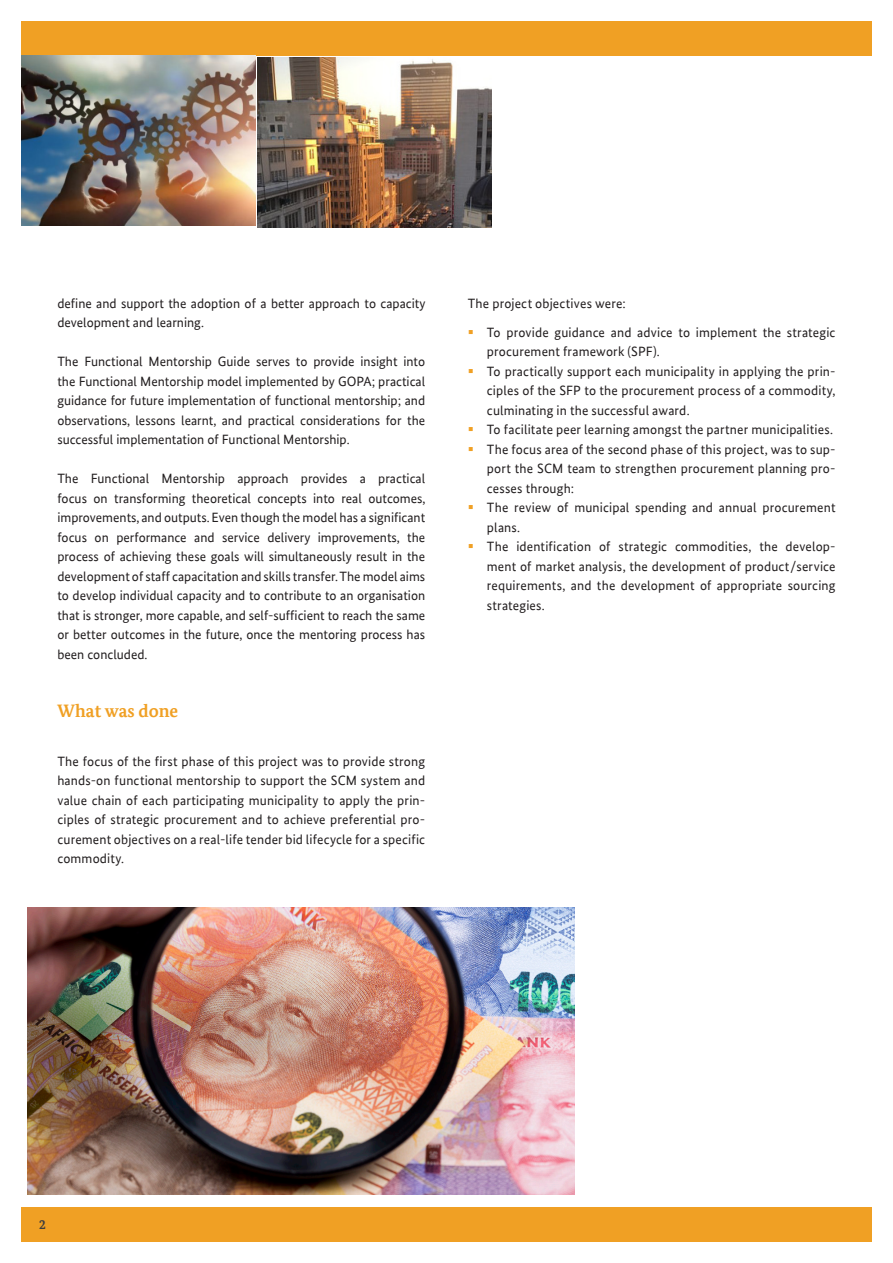
<style>
.page{position:relative;width:893px;height:1263px;background:#fff}
.page>*{position:absolute;margin:0;border:0;box-sizing:border-box;transform-origin:0 0}
.Überschrift1{font:700 18px "Bundes Serif";color:#f0a024}
.Überschrift1-2{font:13.5px/19.5px "Bundes Sans";letter-spacing:.01em;color:#231f20;text-align:justify}
.Paragraph{font:13.5px/19.5px "Bundes Sans";letter-spacing:.01em;color:#231f20;text-align:justify}
.t1{font:700 13.5px "Bundes Serif";color:#3e3e3f}
</style>
<div class="page">
<div style="left:21px;top:21px;width:851px;height:34px;background:#f0a024"></div>
<div style="left:21px;top:1208px;width:851px;height:34px;background:#f0a024"></div>
<img style="left:257px;top:57px;width:234px;height:170px">
<img style="left:21px;top:55px;width:234px;height:170px">
<img style="left:28px;top:908px;width:546px;height:287px">
<p class="Überschrift1-2" style="left:57px;top:293px;width:370px">define and support the adoption of a better approach to capacity development and learning.</p>
<p class="Überschrift1-2" style="left:57px;top:352px;width:369px">The Functional Mentorship Guide serves to provide insight into the Functional Mentorship model implemented by GOPA; practical guidance for future implementation of functional mentorship; and observations, lessons learnt, and practical considerations for the successful implementation of Functional Mentorship.</p>
<p class="Überschrift1-2" style="left:57px;top:469px;width:370px">The Functional Mentorship approach provides a practical focus on transforming theoretical concepts into real outcomes, improvements, and outputs. Even though the model has a significant focus on performance and service delivery improvements, the process of achieving these goals will simultaneously result in the development of staff capacitation and skills transfer. The model aims to develop individual capacity and to contribute to an organisation that is stronger, more capable, and self-sufficient to reach the same or better outcomes in the future, once the mentoring process has been concluded.</p>
<p class="Überschrift1" style="left:57px;top:700px;width:122px">What was done</p>
<p class="Paragraph" style="left:57px;top:751px;width:369px">The focus of the first phase of this project was to provide strong hands-on functional mentorship to support the SCM system and value chain of each participating municipality to apply the prin&shy;ciples of strategic procurement and to achieve preferential pro&shy;curement objectives on a real-life tender bid lifecycle for a specific commodity.</p>
<p class="Paragraph" style="left:468px;top:293px;width:160px">The project objectives were:</p>
<p class="Überschrift1-2" style="left:487px;top:322px;width:350px">To provide guidance and advice to implement the strategic procurement framework (SPF).</p>
<p class="Überschrift1-2" style="left:487px;top:361px;width:350px">To practically support each municipality in applying the prin&shy;ciples of the SFP to the procurement process of a commodity, culminating in the successful award.</p>
<p class="Überschrift1-2" style="left:487px;top:420px;width:348px">To facilitate peer learning amongst the partner municipalities.</p>
<p class="Überschrift1-2" style="left:487px;top:439px;width:350px">The focus area of the second phase of this project, was to sup&shy;port the SCM team to strengthen procurement planning pro&shy;cesses through:</p>
<p class="Überschrift1-2" style="left:487px;top:498px;width:350px">The review of municipal spending and annual procurement plans.</p>
<p class="Überschrift1-2" style="left:487px;top:537px;width:350px">The identification of strategic commodities, the develop&shy;ment of market analysis, the development of product/service requirements, and the development of appropriate sourcing strategies.</p>
<p class="t1" style="left:39px;top:1216px;width:8px">2</p>
</div>
